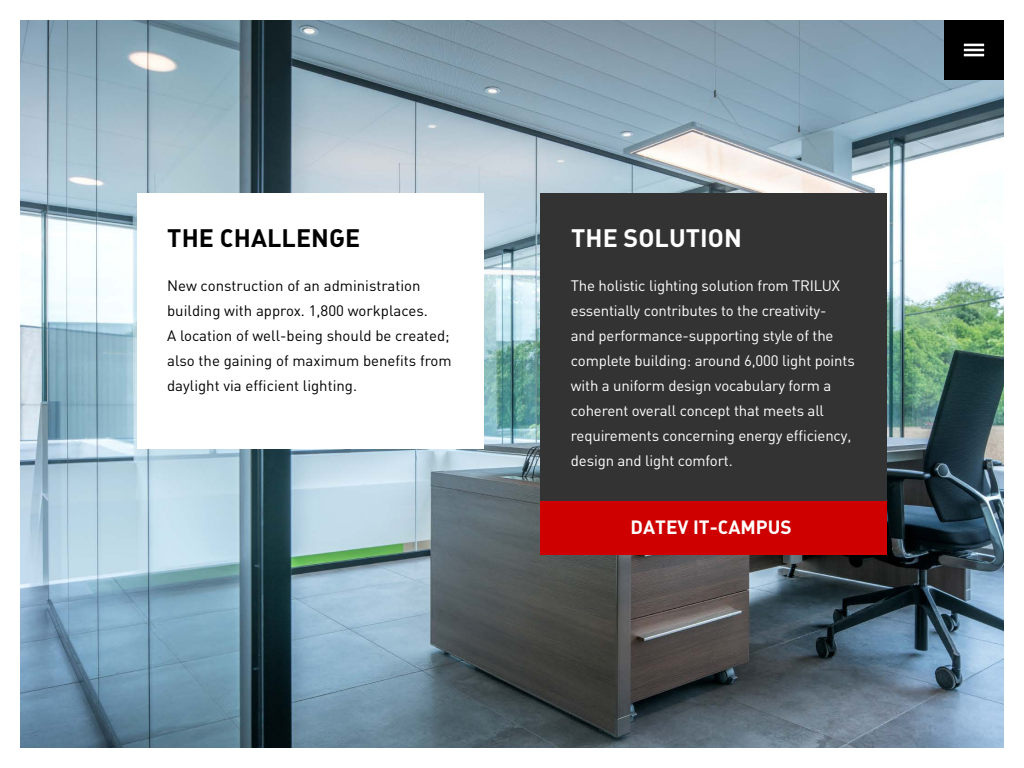
<style>
.page{position:relative;width:1024px;height:768px;background:#fff}
.page>*{position:absolute;margin:0;border:0;box-sizing:border-box;transform-origin:0 0}
.t1{font:700 25px "DIN";letter-spacing:.005em;color:#000}
.t2{font:700 25px "DIN";letter-spacing:.005em;color:#fff}
.t3{font:700 19px "DIN";color:#fff}
.t4{font:15px/25px "DIN";letter-spacing:-.01em;color:#fff}
.t5{font:15px/25px "DIN";color:#000}
</style>
<div class="page">
<img style="left:20px;top:20px;width:984px;height:728px">
<div style="left:944px;top:20px;width:60px;height:60px;background:#000"></div>
<svg style="left:964px;top:44px;width:20px;height:12px"></svg>
<div style="left:138px;top:193px;width:346px;height:255px;background:#fff"></div>
<div style="left:540px;top:193px;width:346px;height:308px;background:#333"></div>
<div style="left:540px;top:501px;width:346px;height:53px;background:#cf0000"></div>
<h1 class="t1" style="left:167px;top:221px;width:194px">THE CHALLENGE</h1>
<p class="t5" style="left:167px;top:272px;width:286px">New construction of an administration building with approx. 1,800 workplaces.<br>A location of well-being should be created; also the gaining of maximum benefits from daylight via efficient lighting.</p>
<h1 class="t2" style="left:571px;top:221px;width:172px">THE SOLUTION</h1>
<p class="t4" style="left:571px;top:272px;width:285px">The holistic lighting solution from TRILUX essentially contributes to the creativity-<br>and performance-supporting style of the complete building: around 6,000 light points with a uniform design vocabulary form a coherent overall concept that meets all requirements concerning energy efficiency, design and light comfort.</p>
<p class="t3" style="left:631px;top:514px;width:163px">DATEV IT-CAMPUS</p>
</div>
